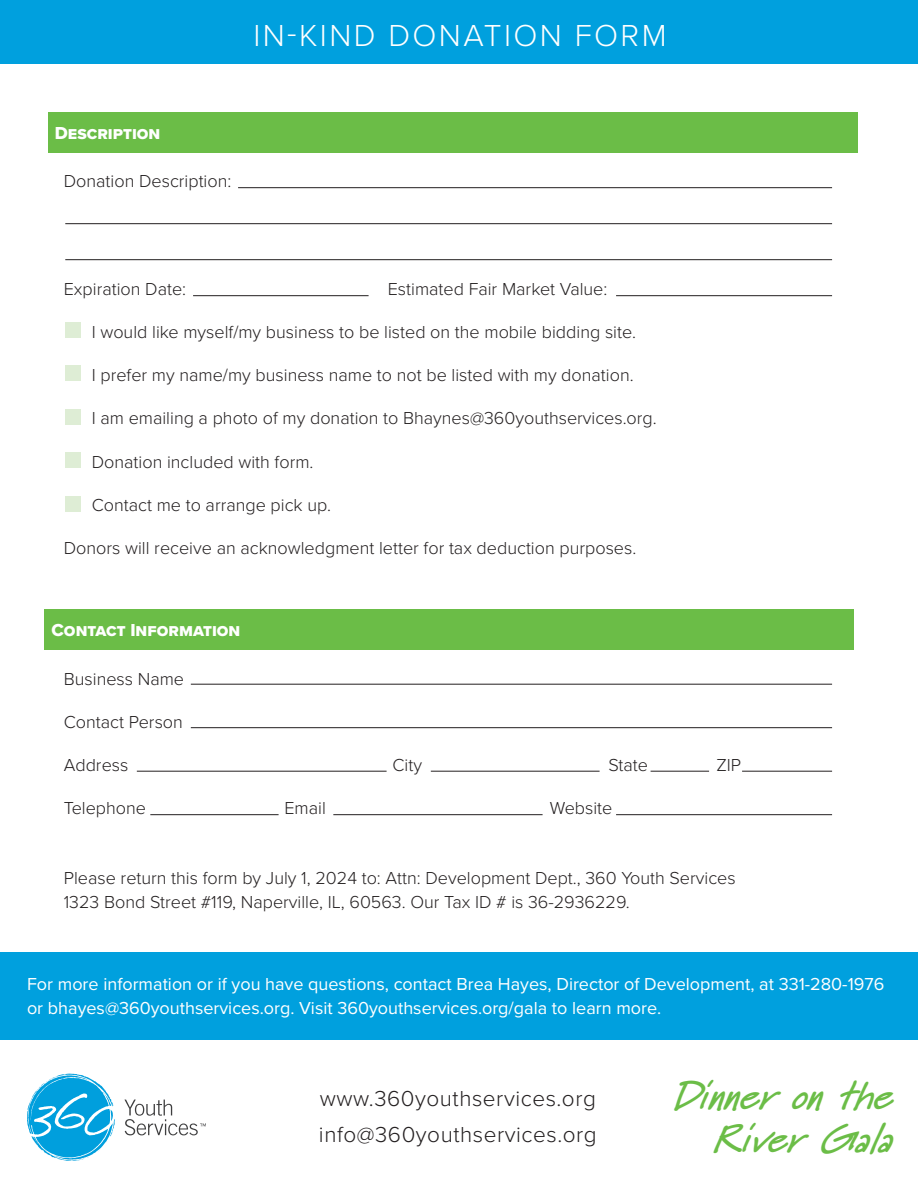
<style>
.page{position:relative;width:918px;height:1188px;background:#fff}
.page>*{position:absolute;margin:0;border:0;box-sizing:border-box;transform-origin:0 0}
.t1{font:italic 700 40.5px/42.8px "Marydale";color:#6bbd47;text-align:right}
.t2{font:300 31.5px "Proxima Nova";letter-spacing:.075em;color:#fff}
.t3{font:300 22.5px/36px "Proxima Nova";letter-spacing:.025em;color:#231f20}
.t4{font:300 18px/24px "Proxima Nova";color:#231f20}
.t5{font:18px/24px "Proxima Nova";color:#fff}
.t6{font:18px "Proxima Nova Extrabld";color:#fff}
</style>
<div class="page">
<div style="left:0;top:0;width:918px;height:63px;background:#00a0de"></div>
<div style="left:48px;top:112px;width:810px;height:41px;background:#6bbd47"></div>
<div style="left:44px;top:609px;width:810px;height:41px;background:#6bbd47"></div>
<hr style="left:238px;top:187px;width:594px;height:1px;background:#231f20">
<hr style="left:191px;top:684px;width:641px;height:1px;background:#231f20">
<hr style="left:191px;top:727px;width:641px;height:1px;background:#231f20">
<hr style="left:742px;top:771px;width:90px;height:1px;background:#231f20">
<hr style="left:651px;top:771px;width:58px;height:1px;background:#231f20">
<hr style="left:431px;top:771px;width:169px;height:1px;background:#231f20">
<hr style="left:137px;top:771px;width:250px;height:1px;background:#231f20">
<hr style="left:616px;top:814px;width:216px;height:1px;background:#231f20">
<hr style="left:333px;top:814px;width:210px;height:1px;background:#231f20">
<hr style="left:150px;top:814px;width:129px;height:1px;background:#231f20">
<hr style="left:65px;top:223px;width:767px;height:1px;background:#231f20">
<hr style="left:65px;top:259px;width:767px;height:1px;background:#231f20">
<hr style="left:193px;top:295px;width:176px;height:1px;background:#231f20">
<hr style="left:616px;top:295px;width:216px;height:1px;background:#231f20">
<div style="left:65px;top:322px;width:16px;height:15px;background:#deedd5"></div>
<div style="left:65px;top:365px;width:16px;height:16px;background:#deedd5"></div>
<div style="left:65px;top:409px;width:16px;height:15px;background:#deedd5"></div>
<div style="left:65px;top:452px;width:16px;height:16px;background:#deedd5"></div>
<div style="left:65px;top:496px;width:16px;height:15px;background:#deedd5"></div>
<svg style="left:27px;top:1074px;width:88px;height:87px"></svg>
<svg style="left:124px;top:1100px;width:82px;height:35px"></svg>
<div style="left:0;top:952px;width:918px;height:88px;background:#00a0de"></div>
<p class="t2" style="left:254px;top:12px;width:415px">IN-KIND DONATION FORM</p>
<p class="t6" style="left:55px;top:120px;width:107px">Description</p>
<p class="t4" style="left:64px;top:168px;width:169px">Donation Description:</p>
<p class="t4" style="left:64px;top:276px;width:124px">Expiration Date:</p>
<p class="t4" style="left:388px;top:276px;width:221px">Estimated Fair Market Value:</p>
<p class="t4" style="left:92px;top:319px;width:546px">I would like myself/my business to be listed on the mobile bidding site.</p>
<p class="t4" style="left:92px;top:362px;width:543px">I prefer my name/my business name to not be listed with my donation.</p>
<p class="t4" style="left:92px;top:405px;width:566px">I am emailing a photo of my donation to Bhaynes@360youthservices.org.</p>
<p class="t4" style="left:92px;top:449px;width:223px">Donation included with form.</p>
<p class="t4" style="left:92px;top:492px;width:241px">Contact me to arrange pick up.</p>
<p class="t4" style="left:64px;top:535px;width:574px">Donors will receive an acknowledgment letter for tax deduction purposes.</p>
<p class="t6" style="left:52px;top:617px;width:190px">Contact Information</p>
<p class="t4" style="left:64px;top:666px;width:122px">Business Name</p>
<p class="t4" style="left:64px;top:709px;width:121px">Contact Person</p>
<p class="t4" style="left:64px;top:752px;width:66px">Address</p>
<p class="t4" style="left:392px;top:752px;width:31px">City</p>
<p class="t4" style="left:608px;top:752px;width:41px">State</p>
<p class="t4" style="left:716px;top:752px;width:26px">ZIP</p>
<p class="t4" style="left:64px;top:795px;width:84px">Telephone</p>
<p class="t4" style="left:284px;top:795px;width:43px">Email</p>
<p class="t4" style="left:550px;top:795px;width:64px">Website</p>
<p class="t4" style="left:64px;top:865px;width:673px">Please return this form by July 1, 2024 to: Attn: Development Dept., 360 Youth Services<br>1323 Bond Street #119, Naperville, IL, 60563. Our Tax ID # is 36-2936229.</p>
<p class="t5" style="left:27px;top:971px;width:859px">For more information or if you have questions, contact Brea Hayes, Director of Development, at 331-280-1976 or bhayes@360youthservices.org. Visit 360youthservices.org/gala to learn more.</p>
<p class="t3" style="left:319px;top:1080px;width:279px">www.360youthservices.org info@360youthservices.org</p>
<p class="t1" style="left:671px;top:1074px;width:246px">Dinneronthe<br>RiverGala</p>
</div>
